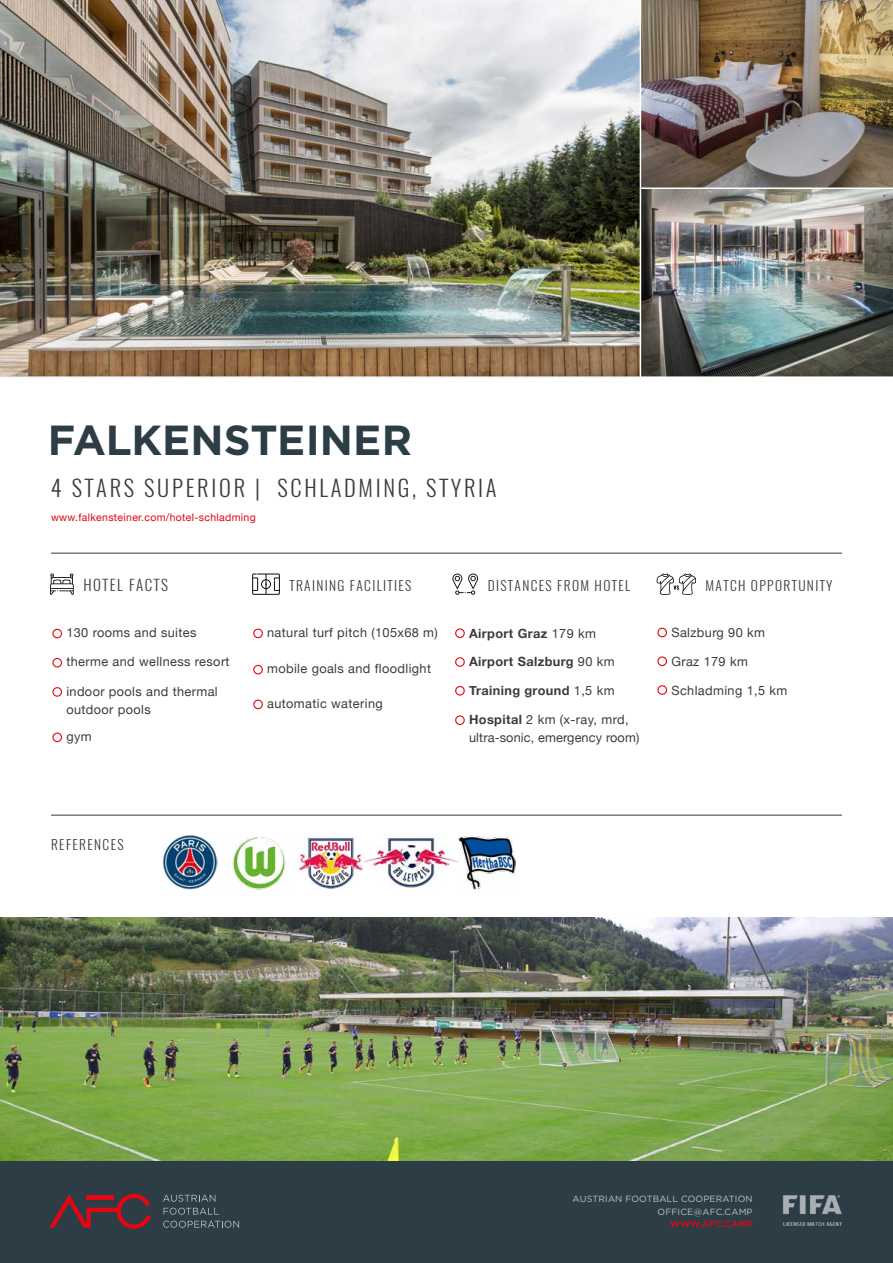
<style>
.page{position:relative;width:893px;height:1263px;background:#fff}
.page>*{position:absolute;margin:0;border:0;box-sizing:border-box;transform-origin:0 0}
.t1{font:700 42px "Gotham";color:#2c3d46}
.t2{font:300 22.5px "Oswald";letter-spacing:.12em;color:#3c3c3b}
.t3{font:300 15px "Oswald";letter-spacing:.1em;color:#3c3c3b}
.t4{font:300 13.5px "Oswald";letter-spacing:.1em;color:#3c3c3b}
.t5{font:12.75px/18px "Helvetica Neue";letter-spacing:.03em;color:#3c3c3b}
.t6{font:700 12.75px "Helvetica Neue";letter-spacing:.03em;color:#3c3c3b}
.t7{font:12.75px/18px "Helvetica Neue";letter-spacing:.01em;color:#3c3c3b}
.t8{font:10.5px "Helvetica Neue";letter-spacing:.03em;color:#e30613}
.t9{font:9px/12.8px "Gotham";letter-spacing:.02em;color:#bfc3c6;text-align:right}
.t10{font:500 9px "Gotham";letter-spacing:.02em;color:#e30613}
.s1{font-weight:400}
.s2{font-weight:700}
</style>
<div class="page">
<img style="left:641px;top:0;width:252px;height:187px">
<img style="left:641px;top:189px;width:252px;height:187px">
<div style="left:0;top:1160px;width:893px;height:103px;background:#2c3d46"></div>
<img style="left:783px;top:1195px;width:59px;height:31px">
<svg style="left:49px;top:1194px;width:102px;height:35px"></svg>
<hr style="left:86px;top:1195px;width:28px;height:4px;background:#e30613">
<svg style="left:163px;top:1195px;width:52px;height:7px"></svg>
<svg style="left:163px;top:1208px;width:56px;height:7px"></svg>
<svg style="left:163px;top:1221px;width:76px;height:7px"></svg>
<hr style="left:51px;top:553px;width:791px;height:1px;background:#2c3d46">
<hr style="left:51px;top:815px;width:791px;height:1px;background:#2c3d46">
<svg style="left:50px;top:573px;width:24px;height:22px"></svg>
<svg style="left:452px;top:573px;width:26px;height:22px"></svg>
<svg style="left:657px;top:573px;width:39px;height:22px"></svg>
<svg style="left:252px;top:573px;width:28px;height:22px"></svg>
<div style="left:657px;top:628px;width:10px;height:9px;border:1px solid #e30613;border-radius:50%"></div>
<div style="left:657px;top:656px;width:10px;height:10px;border:1px solid #e30613;border-radius:50%"></div>
<div style="left:657px;top:685px;width:10px;height:10px;border:1px solid #e30613;border-radius:50%"></div>
<div style="left:455px;top:628px;width:10px;height:10px;border:1px solid #e30613;border-radius:50%"></div>
<div style="left:455px;top:657px;width:10px;height:10px;border:1px solid #e30613;border-radius:50%"></div>
<div style="left:455px;top:686px;width:10px;height:9px;border:1px solid #e30613;border-radius:50%"></div>
<div style="left:455px;top:715px;width:10px;height:10px;border:1px solid #e30613;border-radius:50%"></div>
<div style="left:52px;top:629px;width:10px;height:9px;border:1px solid #e30613;border-radius:50%"></div>
<div style="left:52px;top:658px;width:10px;height:9px;border:1px solid #e30613;border-radius:50%"></div>
<div style="left:52px;top:687px;width:10px;height:10px;border:1px solid #e30613;border-radius:50%"></div>
<div style="left:52px;top:732px;width:10px;height:10px;border:1px solid #e30613;border-radius:50%"></div>
<div style="left:253px;top:628px;width:10px;height:10px;border:1px solid #e30613;border-radius:50%"></div>
<div style="left:253px;top:665px;width:10px;height:9px;border:1px solid #e30613;border-radius:50%"></div>
<div style="left:253px;top:699px;width:10px;height:10px;border:1px solid #e30613;border-radius:50%"></div>
<img style="left:0;top:0;width:640px;height:376px">
<img style="left:0;top:917px;width:893px;height:243px">
<img style="left:363px;top:835px;width:95px;height:53px">
<img style="left:458px;top:836px;width:58px;height:54px">
<img style="left:298px;top:836px;width:65px;height:54px">
<img style="left:163px;top:835px;width:54px;height:54px">
<img style="left:232px;top:837px;width:54px;height:53px">
<h1 class="t1" style="left:48px;top:416px;width:366px">FALKENSTEINER</h1>
<h2 class="t2" style="left:51px;top:473px;width:447px">4 STARS SUPERIOR | SCHLADMING, STYRIA</h2>
<p class="t8" style="left:51px;top:510px;width:206px">www.falkensteiner.com/hotel-schladming</p>
<p class="t3" style="left:83px;top:575px;width:86px">HOTEL FACTS</p>
<p class="t4" style="left:289px;top:576px;width:124px">TRAINING FACILITIES</p>
<p class="t4" style="left:488px;top:576px;width:144px">DISTANCES FROM HOTEL</p>
<p class="t4" style="left:706px;top:576px;width:129px">MATCH OPPORTUNITY</p>
<p class="t5" style="left:671px;top:624px;width:95px">Salzburg 90 km</p>
<p class="t5" style="left:671px;top:653px;width:78px">Graz 179 km</p>
<p class="t5" style="left:671px;top:682px;width:117px">Schladming 1,5 km</p>
<p class="t5" style="left:267px;top:624px;width:172px">natural turf pitch (105x68 m)</p>
<p class="t5" style="left:267px;top:661px;width:165px">mobile goals and floodlight</p>
<p class="t5" style="left:267px;top:695px;width:117px">automatic watering</p>
<p class="t5" style="left:66px;top:624px;width:132px">130 rooms and suites</p>
<p class="t5" style="left:66px;top:654px;width:165px">therme and wellness resort</p>
<p class="t5" style="left:66px;top:683px;width:153px">indoor pools and thermal outdoor pools</p>
<p class="t5" style="left:66px;top:728px;width:27px">gym</p>
<p class="t6" style="left:469px;top:623px;width:128px">Airport Graz <span class="s1">179 km</span></p>
<p class="t6" style="left:469px;top:652px;width:147px">Airport Salzburg <span class="s1">90 km</span></p>
<p class="t6" style="left:469px;top:681px;width:147px">Training ground <span class="s1">1,5 km</span></p>
<p class="t7" style="left:469px;top:711px;width:172px"><span class="s2">Hospital</span> 2 km (x-ray, mrd, ultra-sonic, emergency room)</p>
<p class="t4" style="left:51px;top:835px;width:74px">REFERENCES</p>
<p class="t9" style="left:573px;top:1192px;width:182px">AUSTRIAN FOOTBALL COOPERATION<br>OFFICE@AFC.CAMP</p>
<p class="t10" style="left:670px;top:1218px;width:84px">WWW.AFC.CAMP</p>
</div>
